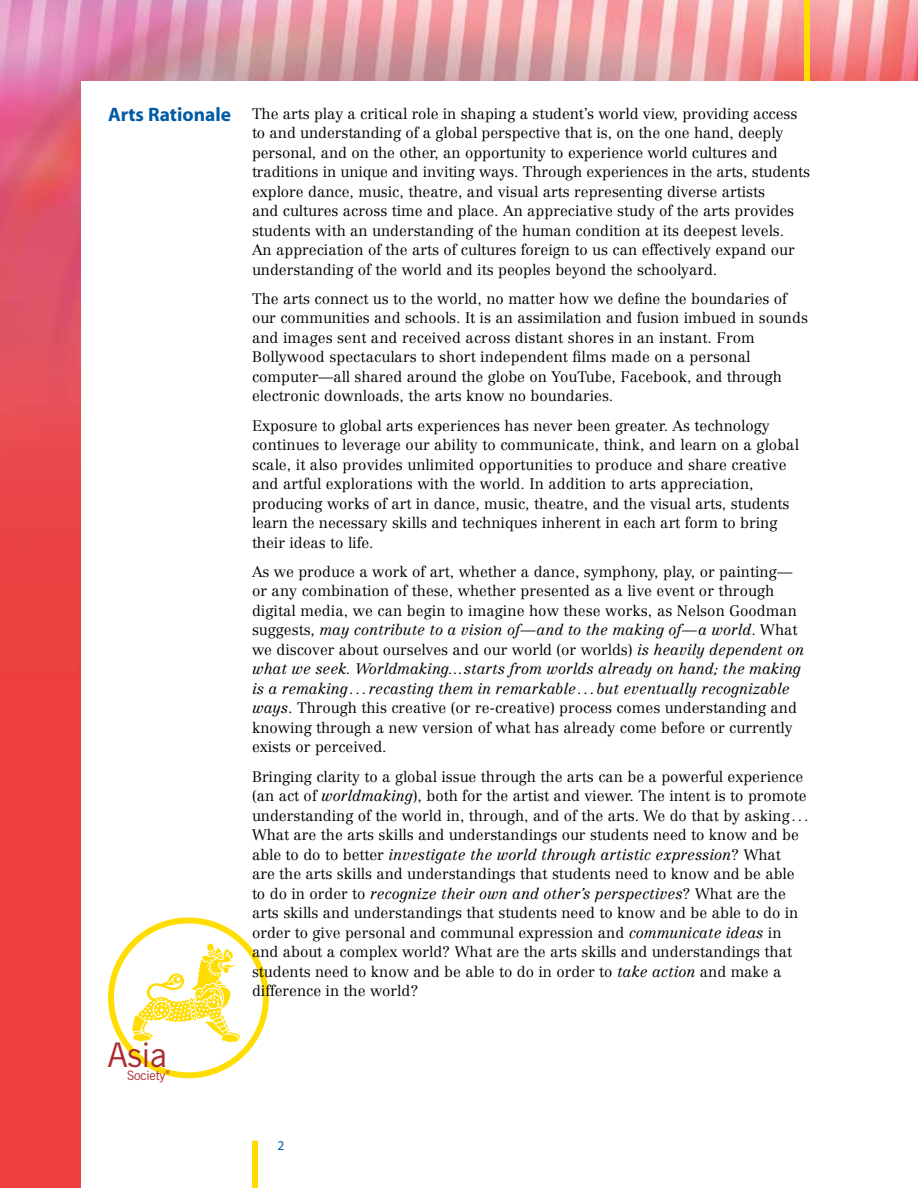
<style>
.page{position:relative;width:918px;height:1188px;background:#fff}
.page>*{position:absolute;margin:0;border:0;box-sizing:border-box;transform-origin:0 0}
.t1{font:33.9px "News Gothic BT";color:#aa2b31}
.t2{font:700 19.5px "Myriad";color:#005aa5}
.t3{font:300 15px/19.5px "Centennial";color:#000}
.t4{font:13.5px "Myriad Reg";color:#005aa5}
.t5{font:12.9px "News Gothic BT";letter-spacing:-.01em;color:#aa2b31}
.t6{font:700 5.55px "News Gothic BT";color:#aa2b31}
.s1{font-style:italic}
</style>
<div class="page">
<img style="left:0;top:0;width:918px;height:1188px">
<div style="left:81px;top:81px;width:837px;height:1107px;background:#fff"></div>
<div style="left:252px;top:1141px;width:6px;height:47px;background:#fd0"></div>
<div style="left:804px;top:0;width:6px;height:81px;background:#fd0"></div>
<svg style="left:108px;top:917px;width:161px;height:161px"></svg>
<h2 class="t2" style="left:108px;top:105px;width:125px">Arts Rationale</h2>
<h1 class="t1" style="left:107px;top:1034px;width:61px">Asia</h1>
<p class="t5" style="left:127px;top:1068px;width:40px">Society</p>
<p class="t6" style="left:166px;top:1069px;width:6px">®</p>
<p class="t3" style="left:252px;top:104px;width:559px">The arts play a critical role in shaping a student’s world view, providing access to and understanding of a global perspective that is, on the one hand, deeply personal, and on the other, an opportunity to experience world cultures and traditions in unique and inviting ways. Through experiences in the arts, students explore dance, music, theatre, and visual arts representing diverse artists<br>and cultures across time and place. An appreciative study of the arts provides students with an understanding of the human condition at its deepest levels.<br>An appreciation of the arts of cultures foreign to us can effectively expand our understanding of the world and its peoples beyond the schoolyard.</p>
<p class="t3" style="left:252px;top:289px;width:558px">The arts connect us to the world, no matter how we define the boundaries of our communities and schools. It is an assimilation and fusion imbued in sounds and images sent and received across distant shores in an instant. From Bollywood spectaculars to short independent films made on a personal computer—all shared around the globe on YouTube, Facebook, and through electronic downloads, the arts know no boundaries.</p>
<p class="t3" style="left:252px;top:416px;width:548px">Exposure to global arts experiences has never been greater. As technology continues to leverage our ability to communicate, think, and learn on a global scale, it also provides unlimited opportunities to produce and share creative and artful explorations with the world. In addition to arts appreciation, producing works of art in dance, music, theatre, and the visual arts, students learn the necessary skills and techniques inherent in each art form to bring their ideas to life.</p>
<p class="t3" style="left:252px;top:562px;width:554px">As we produce a work of art, whether a dance, symphony, play, or painting— or any combination of these, whether presented as a live event or through digital media, we can begin to imagine how these works, as Nelson Goodman suggests, <span class="s1">may contribute to a vision of—and to the making of—a world</span>. What we discover about ourselves and our world (or worlds) <span class="s1">is heavily dependent on what we seek. Worldmaking…starts from worlds already on hand; the making is a remaking... recasting them in remarkable...but eventually recognizable ways</span>. Through this creative (or re-creative) process comes understanding and knowing through a new version of what has already come before or currently exists or perceived.</p>
<p class="t3" style="left:252px;top:767px;width:558px">Bringing clarity to a global issue through the arts can be a powerful experience (an act of <span class="s1">worldmaking</span>), both for the artist and viewer. The intent is to promote understanding of the world in, through, and of the arts. We do that by asking...<br>What are the arts skills and understandings our students need to know and be able to do to better <span class="s1">investigate the world through artistic expression</span>? What<br>are the arts skills and understandings that students need to know and be able to do in order to <span class="s1">recognize their own and other’s perspectives</span>? What are the arts skills and understandings that students need to know and be able to do in order to give personal and communal expression and <span class="s1">communicate ideas</span> in and about a complex world? What are the arts skills and understandings that students need to know and be able to do in order to <span class="s1">take action</span> and make a difference in the world?</p>
<p class="t4" style="left:278px;top:1139px;width:8px">2</p>
</div>
